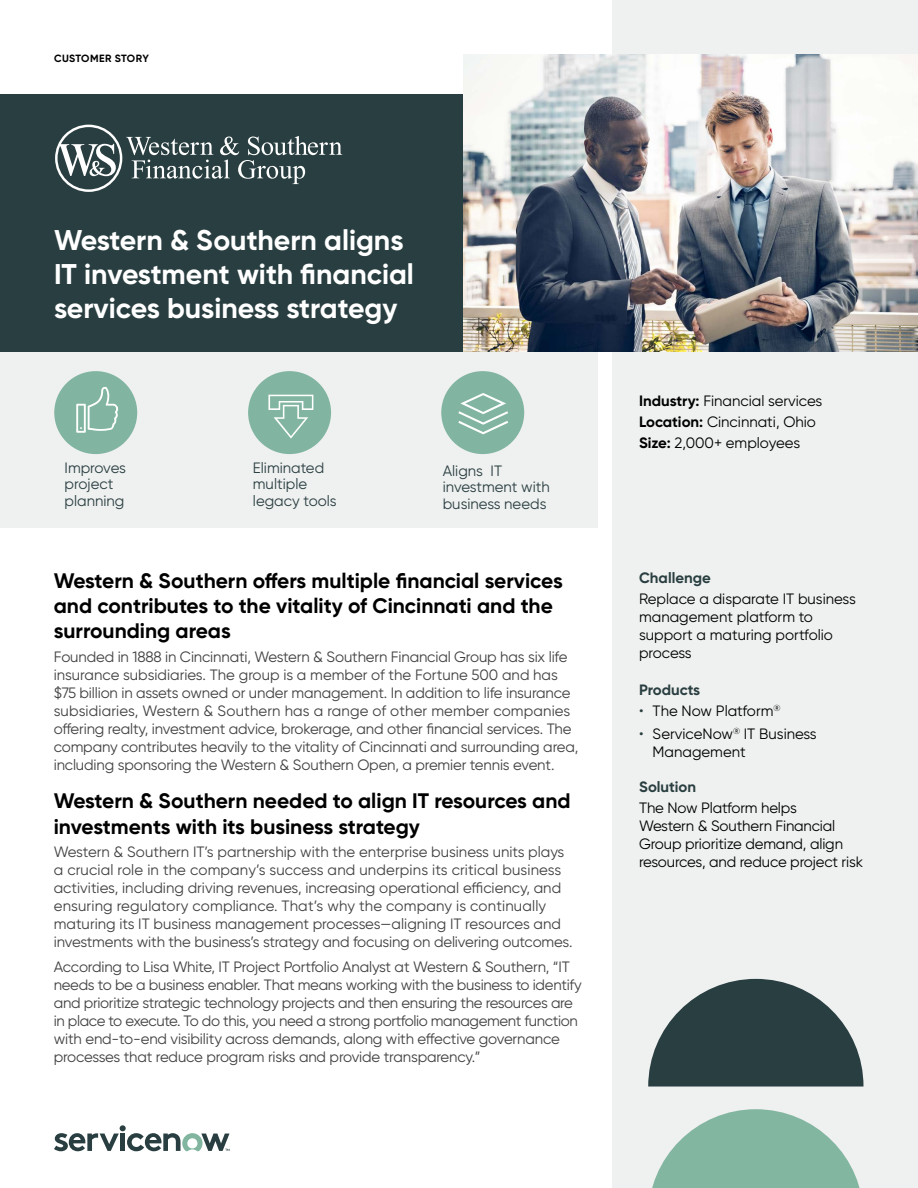
<style>
.page{position:relative;width:918px;height:1188px;background:#fff}
.page>*{position:absolute;margin:0;border:0;box-sizing:border-box;transform-origin:0 0}
.t1{font:700 28.5px/34.2px "Gilroy";color:#fff}
.t2{font:700 21px/25.2px "Gilroy";color:#000}
.t3{font:15px/18px "Gilroy";letter-spacing:-.01em;color:#414042}
.t4{font:15px/18px "Gilroy";letter-spacing:-.005em;color:#000}
.t5{font:15px/16.5px "Gilroy";color:#293e40}
.t6{font:700 15px "Gilroy";color:#293e40}
.t7{font:700 10.5px "Gilroy";letter-spacing:.035em;color:#000}
.s1{font-weight:700}
.s2{color:#293e40}
</style>
<div class="page">
<div style="left:0;top:346px;width:598px;height:182px;background:#eff0f0"></div>
<div style="left:54px;top:371px;width:83px;height:83px;background:#81b5a1;border-radius:50%"></div>
<div style="left:248px;top:371px;width:83px;height:83px;background:#81b5a1;border-radius:50%"></div>
<div style="left:441px;top:371px;width:83px;height:83px;background:#81b5a1;border-radius:50%"></div>
<div style="left:612px;top:0;width:306px;height:1188px;background:#eff0f0"></div>
<svg style="left:648px;top:979px;width:216px;height:108px"></svg>
<svg style="left:652px;top:1109px;width:208px;height:79px"></svg>
<div style="left:0;top:94px;width:918px;height:258px;background:#293e40"></div>
<svg style="left:54px;top:1125px;width:176px;height:26px"></svg>
<svg style="left:55px;top:125px;width:287px;height:67px"></svg>
<svg style="left:76px;top:387px;width:43px;height:46px"></svg>
<svg style="left:458px;top:393px;width:50px;height:41px"></svg>
<svg style="left:268px;top:395px;width:45px;height:44px"></svg>
<img style="left:463px;top:54px;width:455px;height:298px">
<p class="t7" style="left:54px;top:52px;width:96px">CUSTOMER STORY</p>
<h1 class="t1" style="left:54px;top:223px;width:362px">Western &amp; Southern aligns<br>IT investment with financial services business strategy</h1>
<p class="t5" style="left:65px;top:459px;width:63px">Improves project planning</p>
<p class="t5" style="left:253px;top:459px;width:85px">Eliminated multiple legacy tools</p>
<p class="t5" style="left:443px;top:462px;width:109px">Aligns IT investment with business needs</p>
<h2 class="t2" style="left:54px;top:568px;width:511px">Western &amp; Southern offers multiple financial services and contributes to the vitality of Cincinnati and the surrounding areas</h2>
<p class="t3" style="left:54px;top:647px;width:526px">Founded in 1888 in Cincinnati, Western &amp; Southern Financial Group has six life insurance subsidiaries. The group is a member of the Fortune 500 and has $75 billion in assets owned or under management. In addition to life insurance subsidiaries, Western &amp; Southern has a range of other member companies offering realty, investment advice, brokerage, and other financial services. The company contributes heavily to the vitality of Cincinnati and surrounding area, including sponsoring the Western &amp; Southern Open, a premier tennis event.</p>
<h2 class="t2" style="left:54px;top:788px;width:518px">Western &amp; Southern needed to align IT resources and investments with its business strategy</h2>
<p class="t3" style="left:54px;top:843px;width:520px">Western &amp; Southern IT’s partnership with the enterprise business units plays a crucial role in the company’s success and underpins its critical business activities, including driving revenues, increasing operational efficiency, and ensuring regulatory compliance. That’s why the company is continually maturing its IT business management processes—aligning IT resources and investments with the business’s strategy and focusing on delivering outcomes.</p>
<p class="t3" style="left:54px;top:957px;width:530px">According to Lisa White, IT Project Portfolio Analyst at Western &amp; Southern, “IT needs to be a business enabler. That means working with the business to identify and prioritize strategic technology projects and then ensuring the resources are in place to execute. To do this, you need a strong portfolio management function with end-to-end visibility across demands, along with effective governance processes that reduce program risks and provide transparency.”</p>
<p class="t4" style="left:639px;top:390px;width:185px;line-height:21px"><span class="s1">Industry:</span> Financial services<br><span class="s1">Location:</span> Cincinnati, Ohio<br><span class="s1">Size:</span> 2,000+ employees</p>
<p class="t6" style="left:639px;top:569px;width:73px">Challenge</p>
<p class="t4" style="left:639px;top:590px;width:218px">Replace a disparate IT business management platform to support a maturing portfolio process</p>
<p class="t6" style="left:639px;top:680px;width:63px">Products</p>
<p class="t4" style="left:639px;top:701px;width:143px"><span class="s2">•</span> The Now Platform<sup>®</sup></p>
<p class="t4" style="left:653px;top:725px;width:166px;text-indent:-14px"><span class="s2">•</span> ServiceNow<sup>®</sup> IT Business<br>Management</p>
<p class="t6" style="left:639px;top:778px;width:59px">Solution</p>
<p class="t4" style="left:639px;top:799px;width:226px">The Now Platform helps<br>Western &amp; Southern Financial<br>Group prioritize demand, align resources, and reduce project risk</p>
</div>
